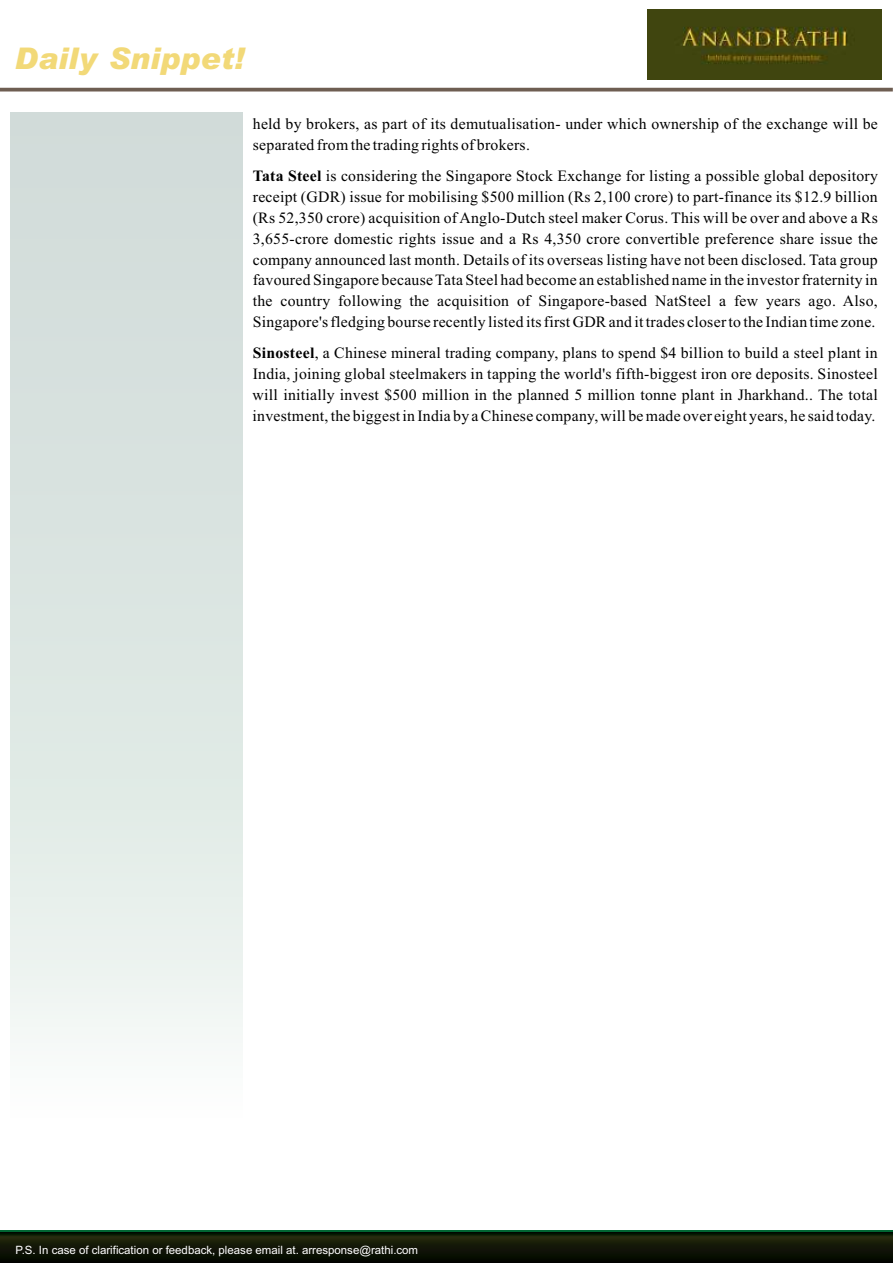
<style>
.page{position:relative;width:893px;height:1263px;background:#fff}
.page>*{position:absolute;margin:0;border:0;box-sizing:border-box;transform-origin:0 0}
.t1{font:italic 900 29.85px "Arial";letter-spacing:.005em;color:#f2d978}
.t2{font:15.75px/21px "Times New Roman";letter-spacing:.015em;color:#000;text-align:justify}
.t3{font:11.4px "Arial";color:#fff}
.s1{font-weight:700}
</style>
<div class="page">
<div style="left:10px;top:112px;width:233px;height:1005px;background:linear-gradient(to bottom,#ccd8d5,#f2f7f4)"></div>
<svg style="left:0;top:1231px;width:893px;height:32px;background:#0f1807"></svg>
<hr style="left:0;top:88px;width:893px;height:3px;background:#6e5e52">
<img style="left:647px;top:9px;width:234px;height:71px">
<h1 class="t1" style="left:15px;top:47px;width:231px">Daily Snippet!</h1>
<p class="t2" style="left:253px;top:115px;width:627px">held by brokers, as part of its demutualisation- under which ownership of the exchange will be separated from the trading rights of brokers.</p>
<p class="t2" style="left:253px;top:166px;width:627px"><span class="s1">Tata Steel</span> is considering the Singapore Stock Exchange for listing a possible global depository receipt (GDR) issue for mobilising $500 million (Rs 2,100 crore) to part-finance its $12.9 billion (Rs 52,350 crore) acquisition of Anglo-Dutch steel maker Corus. This will be over and above a Rs 3,655-crore domestic rights issue and a Rs 4,350 crore convertible preference share issue the company announced last month. Details of its overseas listing have not been disclosed. Tata group favoured Singapore because Tata Steel had become an established name in the investor fraternity in the country following the acquisition of Singapore-based NatSteel a few years ago. Also, Singapore's fledging bourse recently listed its first GDR and it trades closer to the Indian time zone.</p>
<p class="t2" style="left:253px;top:344px;width:627px"><span class="s1">Sinosteel</span>, a Chinese mineral trading company, plans to spend $4 billion to build a steel plant in India, joining global steelmakers in tapping the world's fifth-biggest iron ore deposits. Sinosteel will initially invest $500 million in the planned 5 million tonne plant in Jharkhand.. The total investment, the biggest in India by a Chinese company, will be made over eight years, he said today.</p>
<p class="t3" style="left:16px;top:1245px;width:404px">P.S. In case of clarification or feedback, please email at. arresponse@rathi.com</p>
</div>
